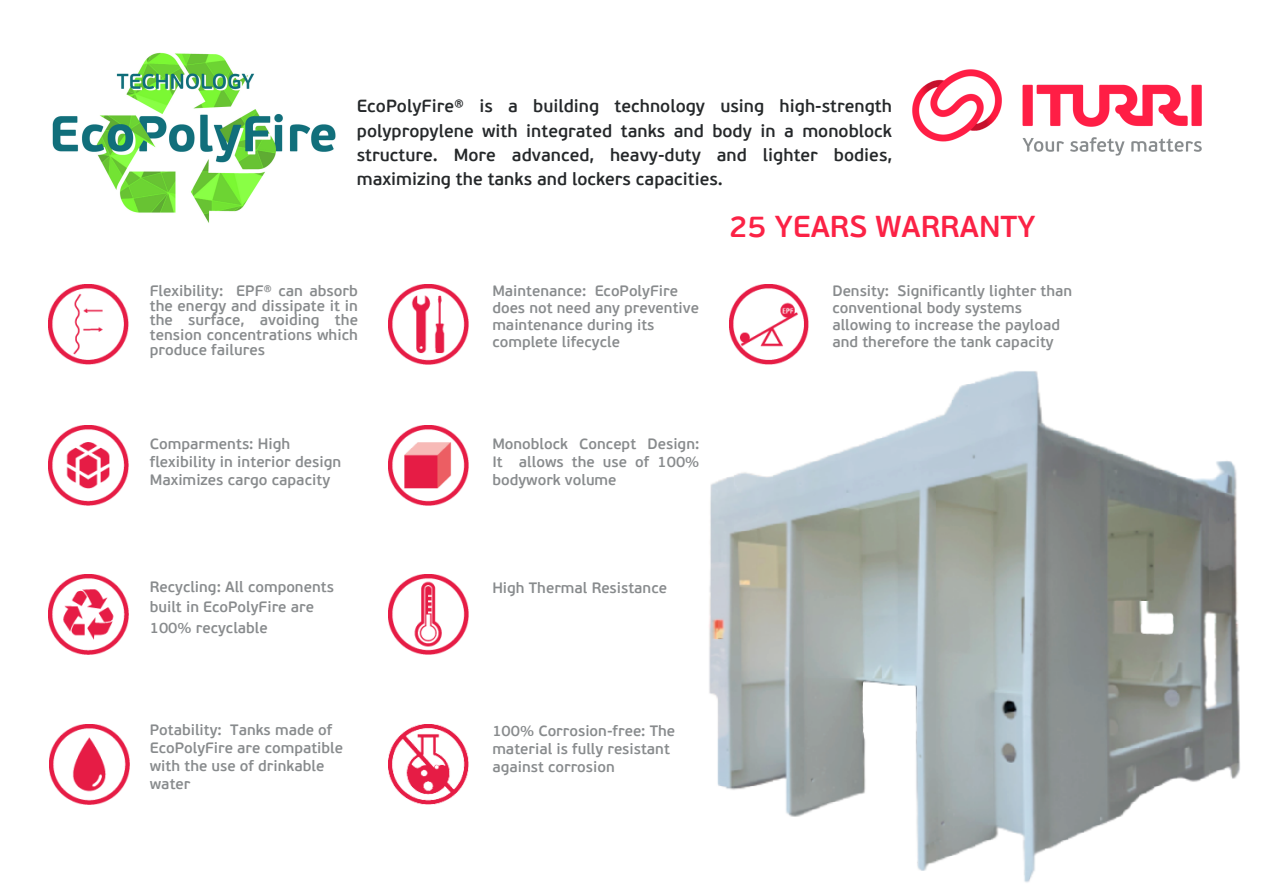
<style>
.page{position:relative;width:1263px;height:894px;background:#fff}
.page>*{position:absolute;margin:0;border:0;box-sizing:border-box;transform-origin:0 0}
.t1{font:600 30.15px "PF Beau Sans Pro";color:#fb2245}
.t2{font:600 17.55px/24.3px "PF Beau Sans Pro";color:#25282a;text-align:justify}
.t3{font:600 15.15px/14.7px "PF Beau Sans Pro";color:#888b8d;text-align:justify}
.t4{font:600 15px/18px "PF Beau Sans Pro";color:#888b8d}
</style>
<div class="page">
<img style="left:709px;top:371px;width:531px;height:512px">
<img style="left:49px;top:284px;width:80px;height:80px">
<img style="left:49px;top:425px;width:80px;height:80px">
<img style="left:49px;top:574px;width:80px;height:80px">
<img style="left:49px;top:724px;width:80px;height:80px">
<img style="left:389px;top:284px;width:80px;height:80px">
<img style="left:389px;top:425px;width:80px;height:80px">
<img style="left:389px;top:574px;width:80px;height:80px">
<img style="left:729px;top:284px;width:80px;height:80px">
<img style="left:912px;top:69px;width:290px;height:87px">
<img style="left:52px;top:52px;width:284px;height:171px">
<img style="left:389px;top:724px;width:80px;height:80px">
<p class="t2" style="left:357px;top:96px;width:537px">EcoPolyFire® is a building technology using high-strength polypropylene with integrated tanks and body in a monoblock structure. More advanced, heavy-duty and lighter bodies, maximizing the tanks and lockers capacities.</p>
<p class="t3" style="left:150px;top:285px;width:210px">Flexibility: EPF® can absorb the energy and dissipate it in the surface, avoiding the tension concentrations which produce failures</p>
<p class="t4" style="left:150px;top:436px;width:193px">Comparments: High flexibility in interior design</p>
<p class="t4" style="left:150px;top:472px;width:182px">Maximizes cargo capacity</p>
<p class="t4" style="left:150px;top:578px;width:186px;line-height:20.2px">Recycling: All components built in EcoPolyFire are<br>100% recyclable</p>
<p class="t4" style="left:150px;top:722px;width:195px">Potability: Tanks made of<br>EcoPolyFire are compatible with the use of drinkable water</p>
<p class="t4" style="left:492px;top:284px;width:208px;line-height:16.8px">Maintenance: EcoPolyFire does not need any preventive maintenance during its complete lifecycle</p>
<p class="t1" style="left:729px;top:214px;width:308px">25 YEARS WARRANTY</p>
<p class="t4" style="left:832px;top:284px;width:241px;line-height:16.8px">Density: Significantly lighter than conventional body systems allowing to increase the payload and therefore the tank capacity</p>
<p class="t4" style="left:492px;top:436px;width:208px;text-align:justify">Monoblock Concept Design:<br>It allows the use of 100% bodywork volume</p>
<p class="t4" style="left:492px;top:579px;width:176px">High Thermal Resistance</p>
<p class="t4" style="left:492px;top:722px;width:184px">100% Corrosion-free: The material is fully resistant against corrosion</p>
</div>
